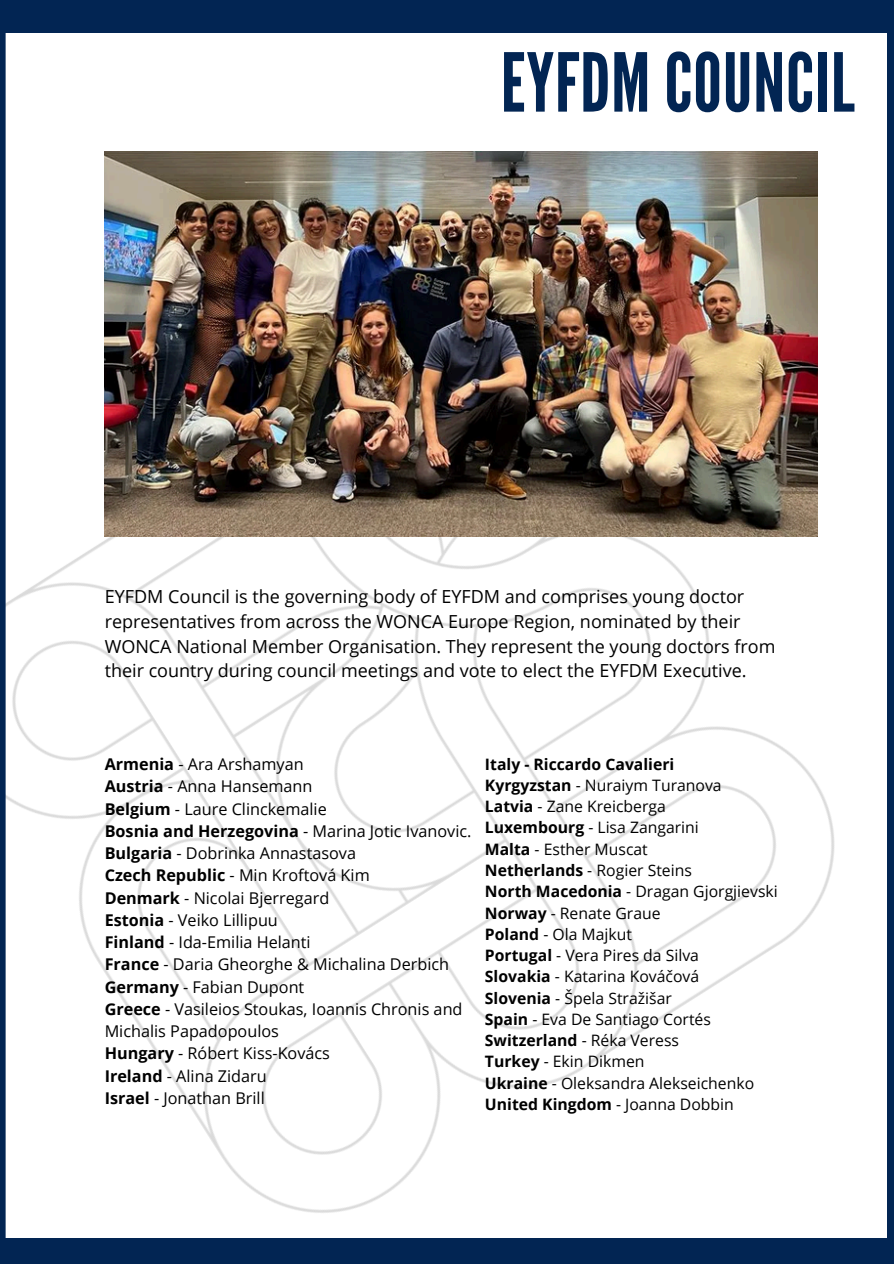
<style>
.page{position:relative;width:894px;height:1264px;background:#fff}
.page>*{position:absolute;margin:0;border:0;box-sizing:border-box;transform-origin:0 0}
.t1{font:81px "League Gothic";letter-spacing:.01em;color:#022553}
.t2{font:18px/24.8px "Open Sans";color:#000}
.t3{font:16.2px/22.2px "Open Sans";color:#000}
.t4{font:15.75px "Open Sans";color:#000}
.t5{font:700 15.75px "Open Sans";color:#000}
.s1{font-weight:700}
.s2{font-weight:400}
</style>
<div class="page">
<img style="left:6px;top:151px;width:829px;height:1062px">
<div style="left:0;top:0;width:893px;height:33px;background:#022553"></div>
<div style="left:0;top:26px;width:6px;height:1237px;background:#022553"></div>
<div style="left:0;top:1238px;width:893px;height:25px;background:#022553"></div>
<div style="left:887px;top:0;width:6px;height:1263px;background:#022553"></div>
<img style="left:105px;top:151px;width:712px;height:385px">
<p class="t1" style="left:500px;top:36px;width:355px">EYFDM COUNCIL</p>
<p class="t2" style="left:105px;top:583px;width:672px">EYFDM Council is the governing body of EYFDM and comprises young doctor representatives from across the WONCA Europe Region, nominated by their WONCA National Member Organisation. They represent the young doctors from their country during council meetings and vote to elect the EYFDM Executive.</p>
<p class="t3" style="left:105px;top:752px;width:368px"><span class="s1">Armenia</span> - Ara Arshamyan<br><span class="s1">Austria</span> - Anna Hansemann<br><span class="s1">Belgium</span> - Laure Clinckemalie<br><span class="s1">Bosnia and Herzegovina</span> - Marina Jotic Ivanovic.<br><span class="s1">Bulgaria</span> - Dobrinka Annastasova<br><span class="s1">Czech Republic</span> - Min Kroftová Kim<br><span class="s1">Denmark</span> - Nicolai Bjerregard<br><span class="s1">Estonia</span> - Veiko Lillipuu<br><span class="s1">Finland</span> - Ida-Emilia Helanti<br><span class="s1">France</span> - Daria Gheorghe &amp; Michalina Derbich<br><span class="s1">Germany</span> - Fabian Dupont<br><span class="s1">Greece</span> - Vasileios Stoukas, Ioannis Chronis and<br>Michalis Papadopoulos<br><span class="s1">Hungary</span> - Róbert Kiss-Kovács<br><span class="s1">Ireland</span> - Alina Zidaru<br><span class="s1">Israel</span> - Jonathan Brill</p>
<p class="t5" style="left:485px;top:752px;width:191px">Italy - Riccardo Cavalieri</p>
<h1 class="t4" style="left:485px;top:774px;width:238px"><span class="s1">Kyrgyzstan</span> - Nuraiym Turanova</h1>
<p class="t4" style="left:485px;top:795px;width:182px"><span class="s1">Latvia</span> - Zane Kreicberga</p>
<h2 class="t4" style="left:485px;top:816px;width:215px"><span class="s1">Luxembourg</span> - Lisa Zangarini</h2>
<h2 class="t4" style="left:485px;top:837px;width:164px"><span class="s1">Malta</span> - Esther Muscat</h2>
<p class="t4" style="left:485px;top:859px;width:208px"><span class="s1">Netherlands</span> - Rogier Steins</p>
<p class="t4" style="left:485px;top:880px;width:294px"><span class="s1">North Macedonia</span> - Dragan Gjorgjievski</p>
<p class="t4" style="left:485px;top:901px;width:177px"><span class="s1">Norway</span> - Renate Graue</p>
<p class="t4" style="left:485px;top:923px;width:149px"><span class="s1">Poland</span> - Ola Majkut</p>
<p class="t4" style="left:485px;top:944px;width:215px"><span class="s1">Portugal</span> - Vera Pires da Silva</p>
<p class="t4" style="left:485px;top:965px;width:216px"><span class="s1">Slovakia</span> - Katarina Kováčová</p>
<p class="t4" style="left:485px;top:986px;width:188px"><span class="s1">Slovenia</span> - Špela Stražišar</p>
<p class="t4" style="left:485px;top:1008px;width:227px"><span class="s1">Spain</span> - Eva De Santiago Cortés</p>
<p class="t5" style="left:485px;top:1029px;width:195px">Switzerland <span class="s2">- Réka Veress</span></p>
<p class="t4" style="left:485px;top:1050px;width:161px"><span class="s1">Turkey</span> - Ekin Dikmen</p>
<p class="t4" style="left:485px;top:1071px;width:271px"><span class="s1">Ukraine</span> - Oleksandra Alekseichenko</p>
<p class="t5" style="left:485px;top:1093px;width:250px">United Kingdom <span class="s2">- Joanna Dobbin</span></p>
</div>
